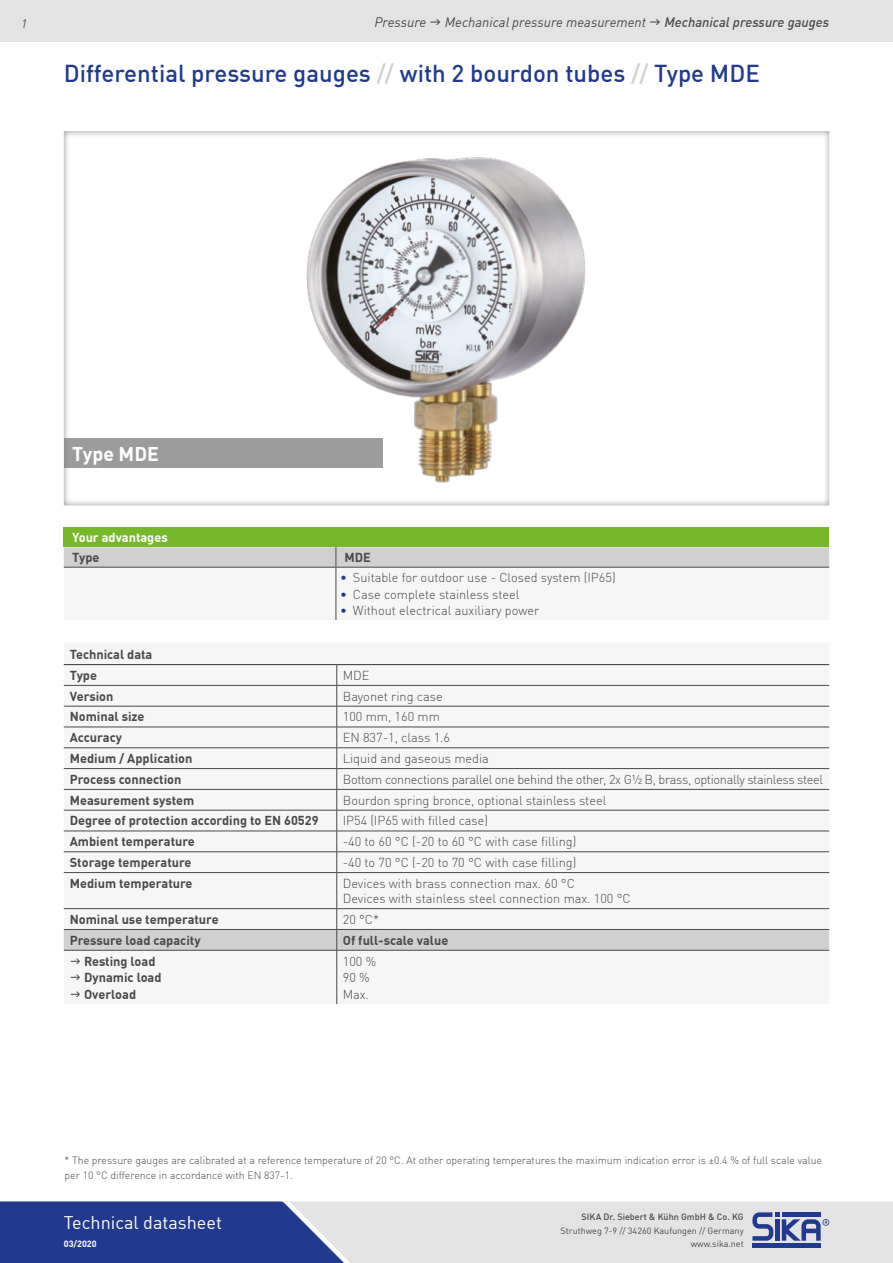
<style>
.page{position:relative;width:893px;height:1263px;background:#fff}
.page>*{position:absolute;margin:0;border:0;box-sizing:border-box;transform-origin:0 0}
.t1{font:500 24px "DIN Offc";color:#213a8f}
.t2{font:700 19.5px "DIN Offc";color:#fff}
.t3{font:18px "DIN Offc";color:#fff}
.t4{font:italic 13.5px "DIN Offc";color:#4a4a49}
.t5{font:italic 500 13.5px "DIN Offc";color:#4a4a49}
.t6{font:300 12.75px/16.5px "DIN Offc";color:#4a4a49}
.t7{font:700 12.75px/16.5px "DIN Offc";color:#4a4a49}
.t8{font:300 12.75px "DIN Offc";letter-spacing:-.025em;color:#4a4a49}
.t9{font:700 12.75px "DIN Offc";color:#fff}
.t10{font:italic 12px "DIN Offc";color:#4a4a49}
.t11{font:300 10.5px/15px "DIN Offc";color:#4a4a49}
.t12{font:9px/13.5px "DIN Offc";color:#4a4a49;text-align:right}
.t13{font:500 9px "DIN Offc";color:#4a4a49}
.t14{font:700 9px "DIN Offc";color:#fff}
.s1{color:#d0d0d0}
.s2{color:#213a8f}
</style>
<div class="page">
<div style="left:0;top:0;width:893px;height:42px;background:#e3e3e3"></div>
<div style="left:373px;top:1201px;width:520px;height:62px;background:#e3e3e3"></div>
<svg style="left:0;top:1201px;width:373px;height:62px;background:#41569d"></svg>
<hr style="left:752px;top:1243px;width:69px;height:4px;background:#213a8f">
<svg style="left:752px;top:1212px;width:77px;height:29px;background:#7f8cb7"></svg>
<div style="left:64px;top:527px;width:765px;height:20px;background:#76b82a"></div>
<svg style="left:64px;top:547px;width:765px;height:73px"></svg>
<hr style="left:64px;top:567px;width:272px;height:1px;background:#4a4a49">
<hr style="left:336px;top:567px;width:1px;height:53px;background:#4a4a49">
<hr style="left:336px;top:567px;width:493px;height:1px;background:#4a4a49">
<div style="left:64px;top:438px;width:319px;height:30px;background:#9c9c9c"></div>
<div style="left:64px;top:665px;width:765px;height:339px;background:#f6f6f6"></div>
<hr style="left:64px;top:706px;width:273px;height:1px;background:#4a4a49">
<hr style="left:337px;top:706px;width:492px;height:1px;background:#4a4a49">
<hr style="left:64px;top:727px;width:273px;height:1px;background:#4a4a49">
<hr style="left:337px;top:727px;width:492px;height:1px;background:#4a4a49">
<hr style="left:64px;top:747px;width:273px;height:1px;background:#4a4a49">
<hr style="left:337px;top:747px;width:492px;height:1px;background:#4a4a49">
<hr style="left:64px;top:768px;width:273px;height:1px;background:#4a4a49">
<hr style="left:337px;top:768px;width:492px;height:1px;background:#4a4a49">
<hr style="left:64px;top:789px;width:273px;height:1px;background:#4a4a49">
<hr style="left:337px;top:789px;width:492px;height:1px;background:#4a4a49">
<hr style="left:64px;top:810px;width:273px;height:1px;background:#4a4a49">
<hr style="left:337px;top:810px;width:492px;height:1px;background:#4a4a49">
<hr style="left:64px;top:831px;width:273px;height:1px;background:#4a4a49">
<hr style="left:337px;top:831px;width:492px;height:1px;background:#4a4a49">
<hr style="left:64px;top:851px;width:273px;height:1px;background:#4a4a49">
<hr style="left:337px;top:851px;width:492px;height:1px;background:#4a4a49">
<svg style="left:337px;top:665px;width:1px;height:207px"></svg>
<hr style="left:64px;top:872px;width:273px;height:1px;background:#4a4a49">
<hr style="left:337px;top:872px;width:492px;height:1px;background:#4a4a49">
<hr style="left:337px;top:873px;width:1px;height:35px;background:#4a4a49">
<hr style="left:64px;top:908px;width:273px;height:1px;background:#4a4a49">
<hr style="left:337px;top:908px;width:492px;height:1px;background:#4a4a49">
<svg style="left:64px;top:909px;width:765px;height:41px"></svg>
<hr style="left:64px;top:950px;width:273px;height:1px;background:#4a4a49">
<hr style="left:337px;top:950px;width:492px;height:1px;background:#4a4a49">
<hr style="left:337px;top:950px;width:1px;height:54px;background:#4a4a49">
<hr style="left:64px;top:664px;width:273px;height:1px;background:#4a4a49">
<hr style="left:337px;top:664px;width:492px;height:1px;background:#4a4a49">
<hr style="left:64px;top:685px;width:273px;height:1px;background:#4a4a49">
<hr style="left:337px;top:685px;width:492px;height:1px;background:#4a4a49">
<img style="left:281px;top:131px;width:318px;height:375px">
<svg style="left:71px;top:958px;width:9px;height:5px"></svg>
<svg style="left:71px;top:975px;width:9px;height:5px"></svg>
<svg style="left:71px;top:991px;width:9px;height:5px"></svg>
<p class="t10" style="left:21px;top:16px;width:7px">1</p>
<p class="t4" style="left:375px;top:14px;width:53px">Pressure</p>
<p class="t4" style="left:445px;top:14px;width:203px">Mechanical pressure measurement</p>
<p class="t5" style="left:664px;top:14px;width:166px">Mechanical pressure gauges</p>
<h1 class="t1" style="left:64px;top:58px;width:698px">Differential pressure gauges <span class="s1">//</span> with 2 bourdon tubes <span class="s1">//</span> Type MDE</h1>
<h2 class="t2" style="left:72px;top:441px;width:88px">Type MDE</h2>
<p class="t9" style="left:72px;top:529px;width:97px">Your advantages</p>
<p class="t7" style="left:72px;top:549px;width:29px">Type</p>
<p class="t7" style="left:344px;top:549px;width:28px">MDE</p>
<p class="t6" style="left:340px;top:569px;width:277px"><span class="s2">•</span> Suitable for outdoor use - Closed system (IP65)</p>
<p class="t6" style="left:340px;top:586px;width:181px"><span class="s2">•</span> Case complete stainless steel</p>
<p class="t6" style="left:340px;top:602px;width:201px"><span class="s2">•</span> Without electrical auxiliary power</p>
<p class="t7" style="left:70px;top:643px;width:84px;line-height:21.3px">Technical data<br>Type</p>
<p class="t6" style="left:343px;top:667px;width:28px">MDE</p>
<p class="t7" style="left:70px;top:687px;width:45px">Version</p>
<p class="t6" style="left:343px;top:688px;width:101px">Bayonet ring case</p>
<p class="t7" style="left:70px;top:708px;width:76px">Nominal size</p>
<p class="t6" style="left:343px;top:708px;width:99px">100 mm, 160 mm</p>
<p class="t7" style="left:70px;top:729px;width:54px">Accuracy</p>
<p class="t6" style="left:343px;top:729px;width:109px">EN 837-1, class 1.6</p>
<p class="t7" style="left:70px;top:750px;width:124px">Medium / Application</p>
<p class="t6" style="left:343px;top:750px;width:148px">Liquid and gaseous media</p>
<p class="t7" style="left:70px;top:770px;width:113px">Process connection</p>
<p class="t8" style="left:343px;top:771px;width:482px">Bottom connections parallel one behind the other, 2x G½ B, brass, optionally stainless steel</p>
<p class="t7" style="left:70px;top:791px;width:126px">Measurement system</p>
<p class="t6" style="left:343px;top:792px;width:265px">Bourdon spring bronce, optional stainless steel</p>
<p class="t7" style="left:70px;top:812px;width:250px">Degree of protection according to EN 60529</p>
<p class="t6" style="left:343px;top:812px;width:147px">IP54 (IP65 with filled case)</p>
<p class="t7" style="left:70px;top:833px;width:127px">Ambient temperature</p>
<p class="t6" style="left:343px;top:833px;width:235px">-40 to 60 °C (-20 to 60 °C with case filling)</p>
<p class="t7" style="left:70px;top:854px;width:123px">Storage temperature</p>
<p class="t6" style="left:343px;top:854px;width:235px">-40 to 70 °C (-20 to 70 °C with case filling)</p>
<p class="t7" style="left:70px;top:874px;width:124px">Medium temperature</p>
<p class="t6" style="left:343px;top:875px;width:289px;line-height:15.3px">Devices with brass connection max. 60 °C<br>Devices with stainless steel connection max. 100 °C</p>
<p class="t7" style="left:70px;top:910px;width:150px">Nominal use temperature</p>
<p class="t6" style="left:343px;top:911px;width:38px">20 °C*</p>
<p class="t7" style="left:70px;top:931px;width:132px">Pressure load capacity</p>
<p class="t7" style="left:343px;top:931px;width:107px">Of full-scale value</p>
<p class="t7" style="left:84px;top:952px;width:79px">Resting load<br>Dynamic load<br>Overload</p>
<p class="t6" style="left:343px;top:952px;width:35px">100 %<br>90 %<br>Max.</p>
<p class="t11" style="left:65px;top:1152px;width:759px">* The pressure gauges are calibrated at a reference temperature of 20 °C. At other operating temperatures the maximum indication error is ±0.4 % of full scale value per 10 °C difference in accordance with EN 837-1.</p>
<h3 class="t3" style="left:64px;top:1211px;width:160px">Technical datasheet</h3>
<p class="t14" style="left:64px;top:1238px;width:34px">03/2020</p>
<p class="t13" style="left:582px;top:1211px;width:164px">SIKA Dr. Siebert &amp; Kühn GmbH &amp; Co. KG</p>
<p class="t12" style="left:561px;top:1224px;width:185px">Struthweg 7-9 // 34260 Kaufungen // Germany www.sika.net</p>
</div>
